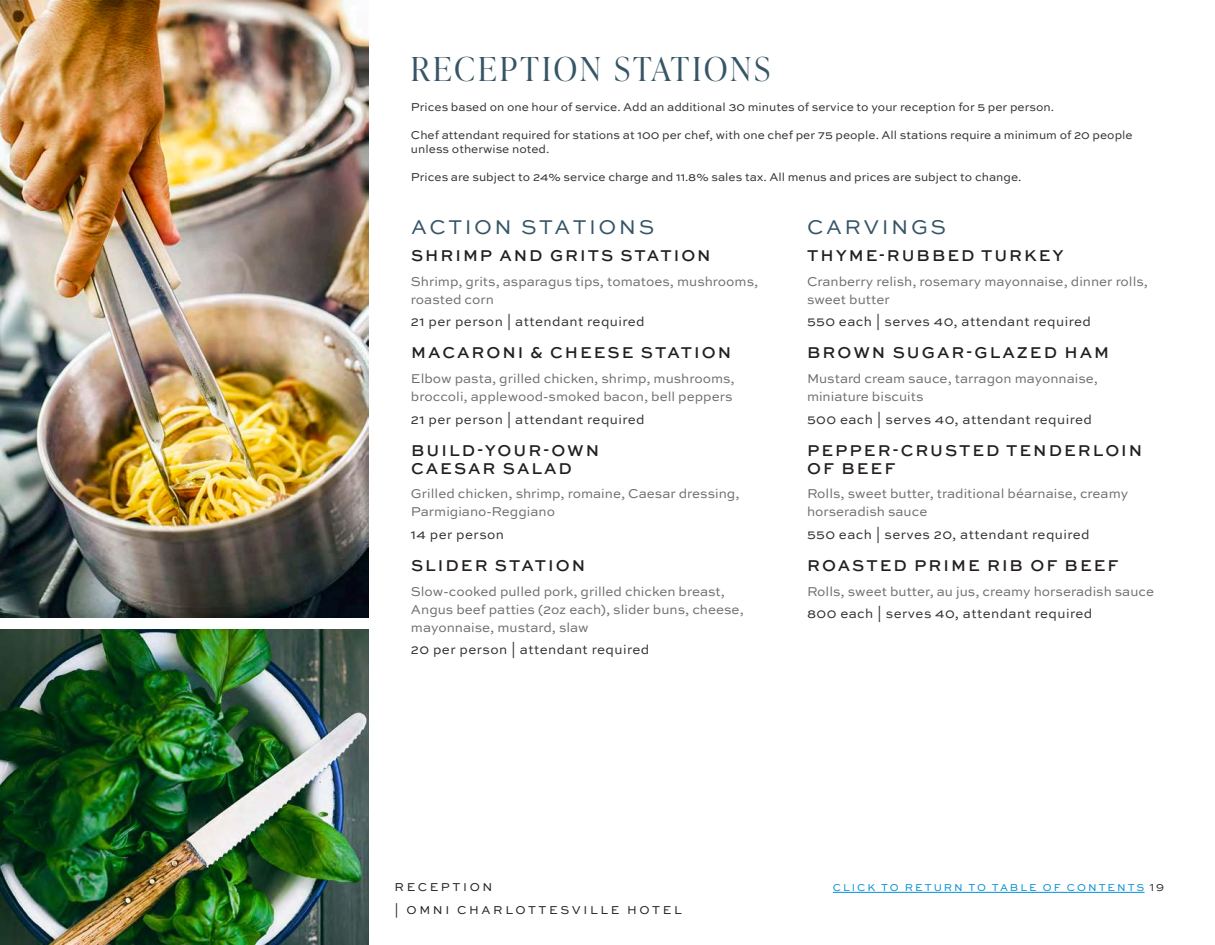
<style>
.page{position:relative;width:1215px;height:945px;background:#fff}
.page>*{position:absolute;margin:0;border:0;box-sizing:border-box;transform-origin:0 0}
.t1{font:300 33px "Ivy Presto Display";letter-spacing:.09em;color:#365567}
.t2{font:21px "Sweet Sans Pro";letter-spacing:.12em;color:#365567}
.t3{font:500 16.5px/18px "Sweet Sans Pro";letter-spacing:.12em;color:#231f20}
.t4{font:13.5px/18px "Sweet Sans Pro";color:#6c6d70}
.t5{font:13.5px "Sweet Sans Pro";letter-spacing:.03em;color:#312f30}
.t6{font:12px/14.2px "Sweet Sans Pro";color:#312f30}
.t7{font:12px/22.5px "Sweet Sans Pro";letter-spacing:.22em;color:#231f20}
.t8{font:10.5px "Sweet Sans Pro";letter-spacing:.19em;color:#008fd5}
.s1{color:#231f20}
</style>
<div class="page">
<hr style="left:833px;top:892px;width:312px;height:1px;background:#008fd5">
<img style="left:0;top:0;width:369px;height:618px">
<img style="left:0;top:630px;width:369px;height:315px">
<h1 class="t1" style="left:411px;top:45px;width:360px">RECEPTION STATIONS</h1>
<p class="t6" style="left:411px;top:100px;width:645px">Prices based on one hour of service. Add an additional 30 minutes of service to your reception for 5 per person.</p>
<p class="t6" style="left:411px;top:127px;width:723px">Chef attendant required for stations at 100 per chef, with one chef per 75 people. All stations require a minimum of 20 people unless otherwise noted.</p>
<p class="t6" style="left:411px;top:169px;width:612px">Prices are subject to 24% service charge and 11.8% sales tax. All menus and prices are subject to change.</p>
<h2 class="t2" style="left:411px;top:212px;width:245px">ACTION STATIONS</h2>
<p class="t3" style="left:411px;top:246px;width:301px">SHRIMP AND GRITS STATION</p>
<p class="t4" style="left:411px;top:272px;width:349px">Shrimp, grits, asparagus tips, tomatoes, mushrooms, roasted corn</p>
<p class="t5" style="left:411px;top:312px;width:235px">21 per person | attendant required</p>
<p class="t3" style="left:411px;top:343px;width:322px">MACARONI &amp; CHEESE STATION</p>
<p class="t4" style="left:411px;top:369px;width:325px">Elbow pasta, grilled chicken, shrimp, mushrooms, broccoli, applewood-smoked bacon, bell peppers</p>
<p class="t5" style="left:411px;top:409px;width:235px">21 per person | attendant required</p>
<p class="t3" style="left:411px;top:440px;width:190px">BUILD-YOUR-OWN<br>CAESAR SALAD</p>
<p class="t4" style="left:411px;top:484px;width:330px">Grilled chicken, shrimp, romaine, Caesar dressing,<br>Parmigiano-Reggiano</p>
<p class="t5" style="left:411px;top:525px;width:95px">14 per person</p>
<p class="t3" style="left:411px;top:556px;width:176px">SLIDER STATION</p>
<p class="t4" style="left:411px;top:582px;width:334px">Slow-cooked pulled pork, grilled chicken breast,<br>Angus beef patties (2oz each), slider buns, cheese, mayonnaise, mustard, slaw</p>
<p class="t5" style="left:411px;top:640px;width:240px">20 per person | attendant required</p>
<h2 class="t2" style="left:807px;top:212px;width:140px">CARVINGS</h2>
<p class="t3" style="left:807px;top:246px;width:258px">THYME-RUBBED TURKEY</p>
<p class="t4" style="left:807px;top:272px;width:343px">Cranberry relish, rosemary mayonnaise, dinner rolls, sweet butter</p>
<p class="t5" style="left:807px;top:312px;width:285px">550 each | serves 40, attendant required</p>
<p class="t3" style="left:807px;top:343px;width:304px">BROWN SUGAR-GLAZED HAM</p>
<p class="t4" style="left:807px;top:369px;width:293px">Mustard cream sauce, tarragon mayonnaise, miniature biscuits</p>
<p class="t5" style="left:807px;top:409px;width:287px">500 each | serves 40, attendant required</p>
<p class="t3" style="left:807px;top:440px;width:337px">PEPPER-CRUSTED TENDERLOIN<br>OF BEEF</p>
<p class="t4" style="left:807px;top:484px;width:323px">Rolls, sweet butter, traditional béarnaise, creamy horseradish sauce</p>
<p class="t5" style="left:807px;top:525px;width:284px">550 each | serves 20, attendant required</p>
<p class="t3" style="left:807px;top:556px;width:313px">ROASTED PRIME RIB OF BEEF</p>
<p class="t4" style="left:807px;top:582px;width:349px">Rolls, sweet butter, au jus, creamy horseradish sauce</p>
<p class="t5" style="left:807px;top:604px;width:287px">800 each | serves 40, attendant required</p>
<p class="t7" style="left:395px;top:876px;width:289px">RECEPTION<br>| OMNI CHARLOTTESVILLE HOTEL</p>
<p class="t8" style="left:833px;top:880px;width:333px">CLICK TO RETURN TO TABLE OF CONTENTS <span class="s1">19</span></p>
</div>
